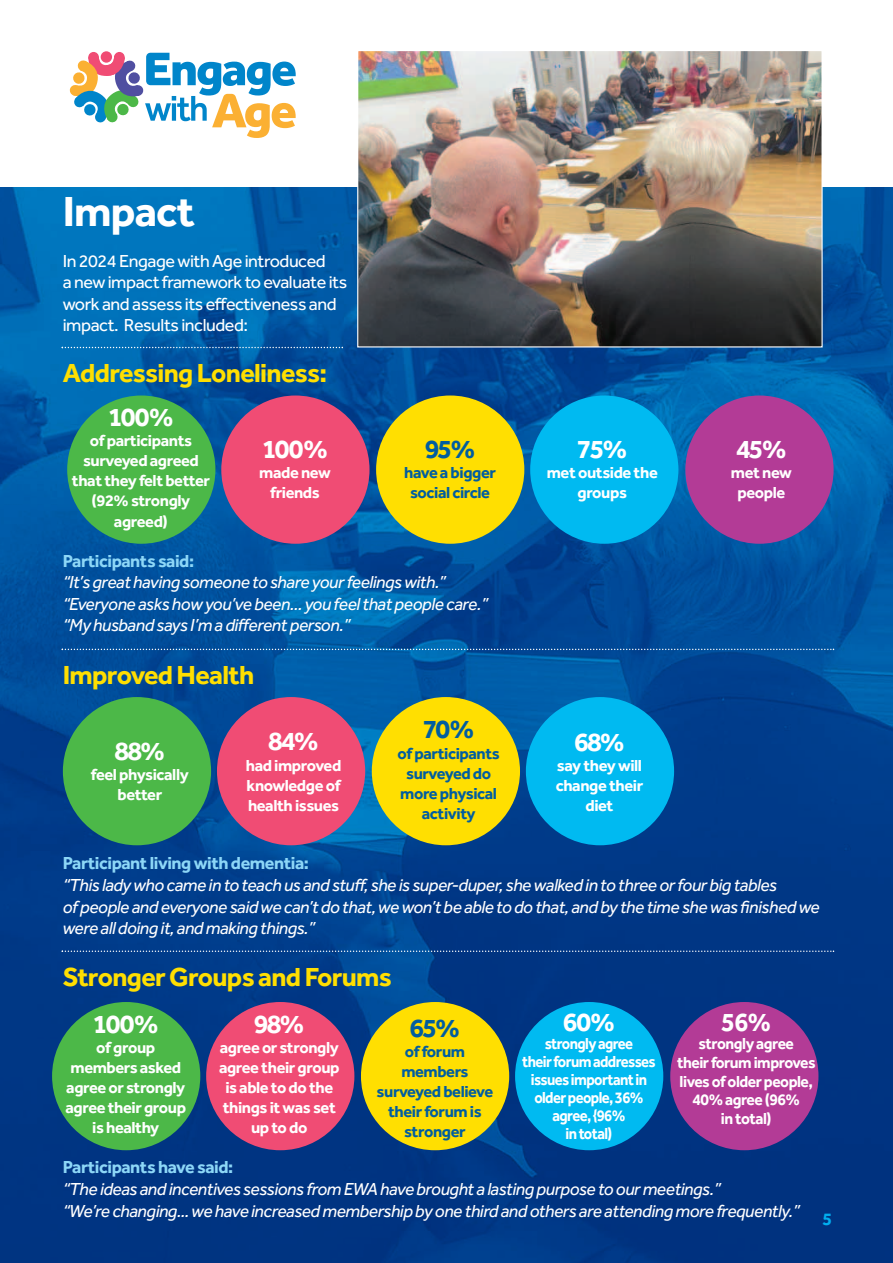
<style>
.page{position:relative;width:893px;height:1263px;background:#fff}
.page>*{position:absolute;margin:0;border:0;box-sizing:border-box;transform-origin:0 0}
.t1{font:700 43.5px "Effra";letter-spacing:-.02em;color:#fff}
.t2{font:700 27px "Effra";letter-spacing:-.025em;color:#ffdf01}
.t3{font:700 27px "Effra";letter-spacing:-.07em;color:#fff}
.t4{font:700 27px "Effra";color:#005da0}
.t5{font:700 27px "Effra";letter-spacing:-.07em;color:#fff;scale:.95 1}
.t6{font:italic 18px/21.6px "Effra";letter-spacing:-.025em;color:#fff}
.t7{font:18px/21.6px "Effra";letter-spacing:-.025em;color:#fff}
.t8{font:700 18px "Effra";letter-spacing:-.025em;color:#8dd7f7}
.t9{font:700 18px "Effra";color:#00aeef}
.t10{font:700 16.5px/20.1px "Effra";letter-spacing:-.025em;color:#fff;text-align:center}
.t11{font:700 16.5px/20.1px "Effra";letter-spacing:-.025em;color:#005da0;text-align:center}
.t12{font:700 16.5px/18px "Effra";letter-spacing:-.025em;color:#fff;text-align:center;scale:.9 1}
.t13{font:700 16.5px/18.6px "Effra";letter-spacing:-.025em;color:#fff;text-align:center;scale:.95 1}
</style>
<div class="page">
<img style="left:0;top:187px;width:893px;height:1075px">
<svg style="left:101px;top:51px;width:11px;height:12px"></svg>
<svg style="left:70px;top:53px;width:226px;height:85px"></svg>
<img style="left:359px;top:52px;width:462px;height:293px">
<div style="left:357px;top:50px;width:466px;height:297px;border:1px solid #fff"></div>
<div style="left:67px;top:395px;width:148px;height:149px;background:#4cb848;border-radius:50%"></div>
<div style="left:221px;top:395px;width:148px;height:149px;background:#f04c74;border-radius:50%"></div>
<div style="left:376px;top:395px;width:148px;height:149px;background:#ffdf01;border-radius:50%"></div>
<div style="left:530px;top:395px;width:148px;height:149px;background:#00baf1;border-radius:50%"></div>
<div style="left:685px;top:395px;width:149px;height:149px;background:#b33b96;border-radius:50%"></div>
<div style="left:63px;top:697px;width:148px;height:148px;background:#4cb848;border-radius:50%"></div>
<div style="left:217px;top:697px;width:148px;height:148px;background:#f04c74;border-radius:50%"></div>
<div style="left:372px;top:697px;width:148px;height:148px;background:#ffdf01;border-radius:50%"></div>
<div style="left:526px;top:697px;width:148px;height:148px;background:#00baf1;border-radius:50%"></div>
<div style="left:52px;top:1002px;width:148px;height:148px;background:#4cb848;border-radius:50%"></div>
<div style="left:206px;top:1002px;width:148px;height:148px;background:#f04c74;border-radius:50%"></div>
<div style="left:361px;top:1002px;width:148px;height:148px;background:#ffdf01;border-radius:50%"></div>
<div style="left:515px;top:1002px;width:148px;height:148px;background:#00baf1;border-radius:50%"></div>
<div style="left:670px;top:1002px;width:148px;height:148px;background:#b33b96;border-radius:50%"></div>
<svg style="left:62px;top:649px;width:772px;height:1px"></svg>
<svg style="left:62px;top:950px;width:772px;height:2px;background:#3e69a4"></svg>
<svg style="left:62px;top:347px;width:281px;height:1px"></svg>
<p class="t1" style="left:63px;top:185px;width:134px">Impact</p>
<p class="t7" style="left:63px;top:249px;width:286px">In 2024 Engage with Age introduced<br>a new impact framework to evaluate its work and assess its effectiveness and impact. Results included:</p>
<p class="t2" style="left:63px;top:357px;width:266px">Addressing Loneliness:</p>
<p class="t3" style="left:108px;top:400px;width:67px">100%</p>
<p class="t10" style="left:90px;top:430px;width:104px">of participants</p>
<p class="t10" style="left:72px;top:450px;width:140px">surveyed agreed that they felt better (92% strongly</p>
<p class="t10" style="left:114px;top:511px;width:55px">agreed)</p>
<p class="t3" style="left:262px;top:432px;width:67px">100%</p>
<p class="t10" style="left:259px;top:462px;width:73px">made new</p>
<p class="t10" style="left:270px;top:482px;width:51px">friends</p>
<p class="t4" style="left:425px;top:432px;width:52px">95%</p>
<p class="t11" style="left:404px;top:462px;width:93px">have a bigger social circle</p>
<p class="t8" style="left:63px;top:549px;width:133px">Participants said:</p>
<p class="t6" style="left:63px;top:571px;width:385px">“It’s great having someone to share your feelings with.”</p>
<p class="t6" style="left:63px;top:593px;width:427px">“Everyone asks how you’ve been... you feel that people care.”</p>
<p class="t6" style="left:63px;top:614px;width:289px">“My husband says I’m a different person.”</p>
<p class="t2" style="left:63px;top:658px;width:193px">Improved Health</p>
<p class="t3" style="left:115px;top:734px;width:52px">88%</p>
<p class="t10" style="left:91px;top:764px;width:99px">feel physically better</p>
<p class="t3" style="left:268px;top:725px;width:52px">84%</p>
<p class="t10" style="left:246px;top:755px;width:97px;text-align:justify">had improved knowledge of health issues</p>
<p class="t4" style="left:423px;top:713px;width:53px">70%</p>
<p class="t11" style="left:397px;top:743px;width:104px">of participants surveyed do more physical activity</p>
<p class="t3" style="left:577px;top:432px;width:52px">75%</p>
<p class="t10" style="left:547px;top:462px;width:113px">met outside the groups</p>
<p class="t3" style="left:574px;top:725px;width:52px">68%</p>
<p class="t10" style="left:556px;top:755px;width:89px">say they will change their diet</p>
<p class="t3" style="left:736px;top:432px;width:52px">45%</p>
<p class="t10" style="left:731px;top:462px;width:63px">met new people</p>
<p class="t8" style="left:63px;top:852px;width:248px">Participant living with dementia:</p>
<p class="t6" style="left:63px;top:874px;width:759px">“This lady who came in to teach us and stuff, she is super-duper, she walked in to three or four big tables<br>of people and everyone said we can’t do that, we won’t be able to do that, and by the time she was finished we were all doing it, and making things.”</p>
<p class="t2" style="left:63px;top:960px;width:331px">Stronger Groups and Forums</p>
<p class="t3" style="left:93px;top:1007px;width:67px">100%</p>
<p class="t10" style="left:66px;top:1037px;width:122px">of group members asked agree or strongly agree their group is healthy</p>
<p class="t3" style="left:254px;top:1007px;width:52px">98%</p>
<p class="t10" style="left:219px;top:1037px;width:122px">agree or strongly agree their group is able to do the things it was set up to do</p>
<p class="t4" style="left:410px;top:1011px;width:52px">65%</p>
<p class="t11" style="left:377px;top:1041px;width:118px">of forum members surveyed believe their forum is stronger</p>
<p class="t3" style="left:563px;top:1005px;width:54px">60%</p>
<p class="t12" style="left:522px;top:1034px;width:150px">strongly agree<br>their forum addresses issues important in older people, 36% agree, {96%</p>
<p class="t12" style="left:566px;top:1124px;width:53px">in total)</p>
<p class="t5" style="left:721px;top:1005px;width:54px">56%</p>
<p class="t13" style="left:677px;top:1034px;width:147px">strongly agree<br>their forum improves lives of older people,<br>40% agree (96%<br>in total)</p>
<p class="t8" style="left:63px;top:1156px;width:172px">Participants have said:</p>
<p class="t6" style="left:63px;top:1178px;width:660px">“The ideas and incentives sessions from EWA have brought a lasting purpose to our meetings.”</p>
<p class="t6" style="left:63px;top:1199px;width:738px">“We’re changing… we have increased membership by one third and others are attending more frequently.”</p>
<p class="t9" style="left:823px;top:1207px;width:11px">5</p>
</div>
